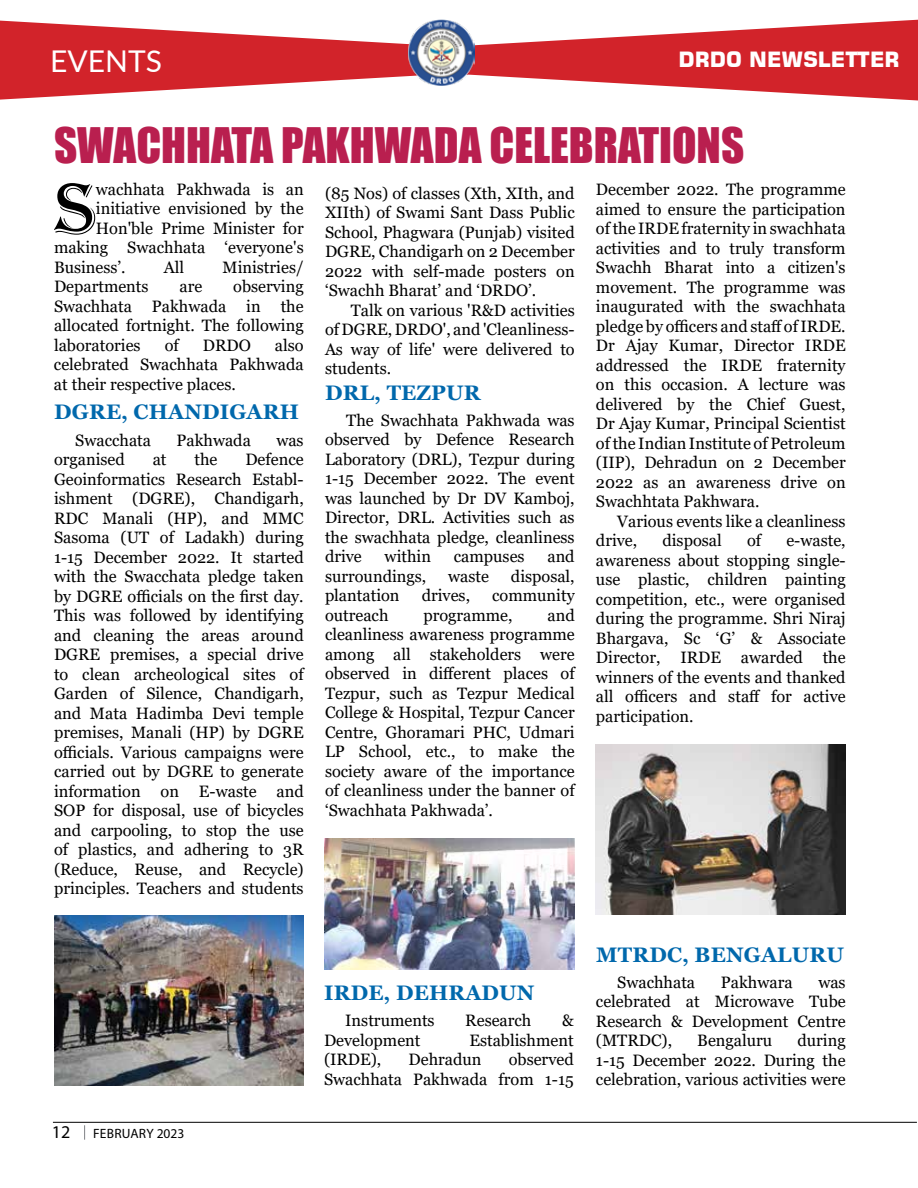
<style>
.page{position:relative;width:918px;height:1188px;background:#fff}
.page>*{position:absolute;margin:0;border:0;box-sizing:border-box;transform-origin:0 0}
.t1{font:75px "Algerian";color:#000}
.t2{font:45px "Impact";color:#b91f4f}
.t3{font:30px "Lato";color:#fff}
.t4{font:700 21px "Georgia";letter-spacing:.01em;color:#0068ac}
.t5{font:700 21px "Square 721 BT";color:#fff}
.t6{font:18px "Myriad Pro";color:#000}
.t7{font:16.5px/19.5px "Georgia";color:#000;text-align:justify}
.t8{font:13.5px "Myriad Pro";letter-spacing:.015em;color:#000}
</style>
<div class="page">
<hr style="left:53px;top:1122px;width:864px;height:1px;background:#000">
<svg style="left:84px;top:1125px;width:1px;height:15px"></svg>
<svg style="left:0;top:20px;width:216px;height:80px;fill:#d2232a"></svg>
<svg style="left:216px;top:20px;width:702px;height:81px;fill:#d2232a"></svg>
<img style="left:408px;top:20px;width:66px;height:66px">
<img style="left:54px;top:915px;width:250px;height:171px">
<img style="left:325px;top:838px;width:250px;height:131px">
<img style="left:596px;top:744px;width:250px;height:171px">
<h3 class="t3" style="left:50px;top:40px;width:113px">EVENTS</h3>
<p class="t5" style="left:679px;top:47px;width:223px">DRDO NEWSLETTER</p>
<h2 class="t2" style="left:54px;top:111px;width:692px">SWACHHATA PAKHWADA CELEBRATIONS</h2>
<h1 class="t1" style="left:55px;top:167px;width:43px">S</h1>
<p class="t7" style="left:96px;top:180px;width:209px">wachhata Pakhwada is an</p>
<p class="t7" style="left:96px;top:199px;width:209px">initiative envisioned by the</p>
<p class="t7" style="left:96px;top:219px;width:209px">Hon'ble Prime Minister for</p>
<p class="t7" style="left:54px;top:238px;width:251px">making Swachhata ‘everyone's</p>
<p class="t7" style="left:54px;top:258px;width:73px">Business’.</p>
<p class="t7" style="left:164px;top:258px;width:22px">All</p>
<p class="t7" style="left:223px;top:258px;width:83px">Ministries/</p>
<p class="t7" style="left:54px;top:277px;width:96px">Departments</p>
<p class="t7" style="left:180px;top:277px;width:24px">are</p>
<p class="t7" style="left:54px;top:277px;width:251px;text-indent:179px">observing Swachhata Pakhwada in the allocated fortnight. The following laboratories</p>
<p class="t7" style="left:54px;top:336px;width:251px;text-indent:221px">also celebrated Swachhata Pakhwada at their respective places.</p>
<p class="t7" style="left:165px;top:336px;width:16px">of</p>
<p class="t7" style="left:203px;top:336px;width:50px">DRDO</p>
<p class="t4" style="left:54px;top:398px;width:246px">DGRE, CHANDIGARH</p>
<p class="t7" style="left:75px;top:430px;width:77px">Swacchata</p>
<p class="t7" style="left:177px;top:430px;width:76px">Pakhwada</p>
<p class="t7" style="left:276px;top:430px;width:29px">was</p>
<p class="t7" style="left:54px;top:450px;width:72px">organised</p>
<p class="t7" style="left:153px;top:450px;width:15px">at</p>
<p class="t7" style="left:194px;top:450px;width:25px">the</p>
<p class="t7" style="left:54px;top:450px;width:251px;text-indent:191px">Defence Geoinformatics Research Establ&shy;ishment (DGRE), Chandigarh, RDC Manali (HP), and MMC Sasoma (UT of Ladakh) during 1-15 December 2022. It started with the Swacchata pledge taken by DGRE officials on the first day.<br>This was followed by identifying and cleaning the areas around DGRE premises, a special drive to clean archeological sites of Garden of Silence, Chandigarh, and Mata Hadimba Devi temple premises, Manali (HP) by DGRE officials. Various campaigns were carried out by DGRE to generate information on E-waste and SOP for disposal, use of bicycles and carpooling, to stop the use of plastics, and adhering to 3R (Reduce, Reuse, and Recycle) principles. Teachers and students</p>
<p class="t7" style="left:325px;top:184px;width:251px">(85 Nos) of classes (Xth, XIth, and XIIth) of Swami Sant Dass Public School, Phagwara (Punjab) visited DGRE, Chandigarh on 2 December 2022 with self-made posters on ‘Swachh Bharat’ and ‘DRDO’.</p>
<p class="t7" style="left:325px;top:301px;width:251px;text-indent:26px">Talk on various 'R&amp;D activities of DGRE, DRDO', and 'Cleanliness-As way of life' were delivered to students.</p>
<p class="t4" style="left:325px;top:379px;width:157px">DRL, TEZPUR</p>
<p class="t7" style="left:325px;top:411px;width:251px;text-indent:21px">The Swachhata Pakhwada was observed by Defence Research Laboratory (DRL), Tezpur during 1-15 December 2022. The event was launched by Dr DV Kamboj, Director, DRL. Activities such as the swachhata pledge, cleanliness drive</p>
<p class="t7" style="left:385px;top:547px;width:48px">within</p>
<p class="t7" style="left:454px;top:547px;width:72px">campuses</p>
<p class="t7" style="left:547px;top:547px;width:29px">and</p>
<p class="t7" style="left:325px;top:567px;width:103px">surroundings,</p>
<p class="t7" style="left:448px;top:567px;width:42px">waste</p>
<p class="t7" style="left:511px;top:567px;width:65px">disposal,</p>
<p class="t7" style="left:325px;top:586px;width:76px">plantation</p>
<p class="t7" style="left:422px;top:586px;width:50px">drives,</p>
<p class="t7" style="left:492px;top:586px;width:84px">community</p>
<p class="t7" style="left:325px;top:606px;width:65px">outreach</p>
<p class="t7" style="left:423px;top:606px;width:91px">programme,</p>
<p class="t7" style="left:325px;top:606px;width:251px;text-indent:222px">and cleanliness awareness programme among all stakeholders were observed in different places of Tezpur, such as Tezpur Medical College &amp; Hospital, Tezpur Cancer Centre, Ghoramari PHC, Udmari LP School, etc., to make the society aware of the importance of cleanliness under the banner of ‘Swachhata Pakhwada’.</p>
<p class="t6" style="left:52px;top:1121px;width:20px">12</p>
<p class="t8" style="left:93px;top:1125px;width:93px">FEBRUARY 2023</p>
<p class="t4" style="left:324px;top:979px;width:212px">IRDE, DEHRADUN</p>
<p class="t7" style="left:345px;top:1011px;width:91px">Instruments</p>
<p class="t7" style="left:465px;top:1011px;width:68px">Research</p>
<p class="t7" style="left:562px;top:1011px;width:13px">&amp;</p>
<p class="t7" style="left:324px;top:1030px;width:98px">Development</p>
<p class="t7" style="left:469px;top:1030px;width:106px">Establishment</p>
<p class="t7" style="left:324px;top:1050px;width:59px">(IRDE),</p>
<p class="t7" style="left:409px;top:1050px;width:74px">Dehradun</p>
<p class="t7" style="left:324px;top:1050px;width:251px;text-align:right">observed<br>Swachhata Pakhwada from 1-15</p>
<p class="t7" style="left:596px;top:180px;width:251px">December 2022. The programme aimed to ensure the participation of the IRDE fraternity in swachhata activities and to truly transform Swachh Bharat into a citizen's movement. The programme was inaugurated with the swachhata pledge by officers and staffof IRDE.<br>Dr Ajay Kumar, Director IRDE addressed the IRDE fraternity on this occasion. A lecture was delivered by the Chief Guest, Dr Ajay Kumar, Principal Scientist of the Indian Institute of Petroleum (IIP), Dehradun on 2 December 2022 as an awareness drive on Swachhtata Pakhwara.</p>
<p class="t7" style="left:596px;top:512px;width:251px;text-indent:21px">Various events like a cleanliness drive,</p>
<p class="t7" style="left:663px;top:531px;width:61px">disposal</p>
<p class="t7" style="left:747px;top:531px;width:16px">of</p>
<p class="t7" style="left:596px;top:531px;width:251px;text-indent:190px">e-waste, awareness about stopping single&shy;use plastic, children painting competition, etc., were organised during the programme. Shri Niraj Bhargava, Sc ‘G’ &amp; Associate Director, IRDE awarded the winners of the events and thanked all officers and staff for active participation.</p>
<p class="t4" style="left:596px;top:941px;width:249px">MTRDC, BENGALURU</p>
<p class="t7" style="left:617px;top:973px;width:79px">Swachhata</p>
<p class="t7" style="left:721px;top:973px;width:73px">Pakhwara</p>
<p class="t7" style="left:596px;top:973px;width:251px;text-indent:222px">was celebrated at Microwave Tube Research &amp; Development Centre (MTRDC),</p>
<p class="t7" style="left:596px;top:1031px;width:251px;text-indent:202px">during 1-15 December 2022. During the celebration, various activities were</p>
<p class="t7" style="left:697px;top:1031px;width:76px">Bengaluru</p>
</div>
